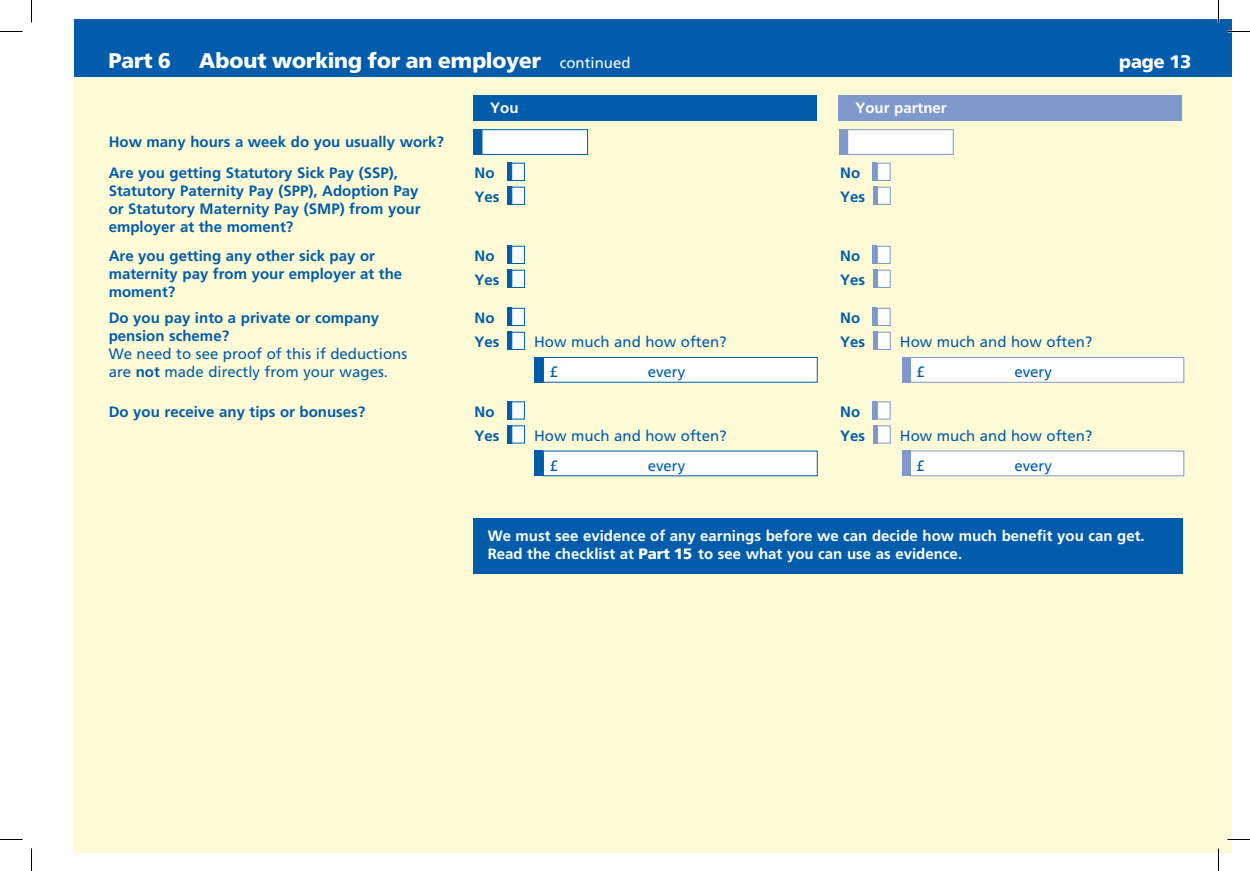
<style>
.page{position:relative;width:1250px;height:871px;background:#fff}
.page>*{position:absolute;margin:0;border:0;box-sizing:border-box;transform-origin:0 0}
.t1{font:900 21px "Frutiger BQ";color:#fff}
.t2{font:900 18px "Frutiger BQ";color:#fff}
.t3{font:700 15px/24px "Frutiger";color:#015dab}
.t4{font:15px/18px "Frutiger";color:#015dab}
.t5{font:700 15px/18px "Frutiger";color:#fff}
.s1{font-family:"Frutiger";font-weight:400;font-size:15px}
.s2{font-weight:700}
.s3{font-family:"Frutiger BQ";font-weight:900}
</style>
<div class="page">
<div style="left:74px;top:19px;width:1157px;height:833px;background:#fffbd6"></div>
<div style="left:74px;top:19px;width:1157px;height:57px;background:#015dab"></div>
<hr style="left:507px;top:163px;width:4px;height:18px;background:#015dab">
<div style="left:511px;top:163px;width:14px;height:18px;background:#fff;border:1px solid #015dab"></div>
<hr style="left:507px;top:187px;width:4px;height:18px;background:#015dab">
<div style="left:511px;top:187px;width:14px;height:18px;background:#fff;border:1px solid #015dab"></div>
<div style="left:872px;top:163px;width:5px;height:18px;background:#7f99cd"></div>
<div style="left:877px;top:163px;width:13px;height:18px;background:#fff;border:1px solid #7f99cd"></div>
<div style="left:872px;top:187px;width:5px;height:18px;background:#7f99cd"></div>
<div style="left:877px;top:187px;width:13px;height:18px;background:#fff;border:1px solid #7f99cd"></div>
<hr style="left:507px;top:246px;width:4px;height:18px;background:#015dab">
<div style="left:511px;top:246px;width:14px;height:18px;background:#fff;border:1px solid #015dab"></div>
<hr style="left:507px;top:270px;width:4px;height:18px;background:#015dab">
<div style="left:511px;top:270px;width:14px;height:18px;background:#fff;border:1px solid #015dab"></div>
<div style="left:872px;top:246px;width:5px;height:18px;background:#7f99cd"></div>
<div style="left:877px;top:246px;width:13px;height:18px;background:#fff;border:1px solid #7f99cd"></div>
<div style="left:872px;top:270px;width:5px;height:18px;background:#7f99cd"></div>
<div style="left:877px;top:270px;width:13px;height:18px;background:#fff;border:1px solid #7f99cd"></div>
<hr style="left:507px;top:308px;width:4px;height:18px;background:#015dab">
<div style="left:511px;top:308px;width:14px;height:18px;background:#fff;border:1px solid #015dab"></div>
<hr style="left:507px;top:332px;width:4px;height:18px;background:#015dab">
<div style="left:511px;top:332px;width:14px;height:18px;background:#fff;border:1px solid #015dab"></div>
<div style="left:872px;top:308px;width:5px;height:18px;background:#7f99cd"></div>
<div style="left:877px;top:308px;width:13px;height:18px;background:#fff;border:1px solid #7f99cd"></div>
<div style="left:872px;top:332px;width:5px;height:18px;background:#7f99cd"></div>
<div style="left:877px;top:332px;width:13px;height:18px;background:#fff;border:1px solid #7f99cd"></div>
<div style="left:473px;top:95px;width:344px;height:26px;background:#015dab"></div>
<div style="left:838px;top:95px;width:344px;height:26px;background:#7f99cd"></div>
<div style="left:481px;top:129px;width:107px;height:26px;background:#fff;border:1px solid #015dab"></div>
<div style="left:473px;top:129px;width:8px;height:26px;background:#015dab"></div>
<div style="left:847px;top:130px;width:106px;height:24px;background:#fff"></div>
<div style="left:847px;top:129px;width:106px;height:26px;border:1px solid #7f99cd"></div>
<div style="left:838px;top:129px;width:9px;height:26px;background:#7f99cd"></div>
<div style="left:543px;top:357px;width:274px;height:25px;background:#fff"></div>
<div style="left:543px;top:357px;width:274px;height:26px;border:1px solid #015dab"></div>
<div style="left:534px;top:357px;width:9px;height:26px;background:#015dab"></div>
<div style="left:910px;top:357px;width:273px;height:25px;background:#fff"></div>
<div style="left:909px;top:357px;width:275px;height:26px;border:1px solid #7f99cd"></div>
<div style="left:901px;top:357px;width:9px;height:26px;background:#7f99cd"></div>
<hr style="left:507px;top:401px;width:4px;height:18px;background:#015dab">
<div style="left:511px;top:401px;width:14px;height:18px;background:#fff;border:1px solid #015dab"></div>
<hr style="left:507px;top:425px;width:4px;height:18px;background:#015dab">
<div style="left:511px;top:425px;width:14px;height:18px;background:#fff;border:1px solid #015dab"></div>
<div style="left:872px;top:401px;width:5px;height:18px;background:#7f99cd"></div>
<div style="left:877px;top:401px;width:13px;height:18px;background:#fff;border:1px solid #7f99cd"></div>
<div style="left:872px;top:425px;width:5px;height:18px;background:#7f99cd"></div>
<div style="left:877px;top:425px;width:13px;height:18px;background:#fff;border:1px solid #7f99cd"></div>
<div style="left:543px;top:451px;width:274px;height:25px;background:#fff"></div>
<div style="left:534px;top:451px;width:9px;height:25px;background:#015dab"></div>
<div style="left:910px;top:451px;width:273px;height:25px;background:#fff"></div>
<div style="left:909px;top:451px;width:275px;height:25px;border:1px solid #7f99cd"></div>
<div style="left:901px;top:451px;width:9px;height:25px;background:#7f99cd"></div>
<div style="left:473px;top:519px;width:709px;height:55px;background:#015dab"></div>
<hr style="left:1227px;top:838px;width:22px;height:2px;background:#fff">
<hr style="left:1217px;top:0;width:2px;height:23px;background:#fff">
<hr style="left:1217px;top:848px;width:2px;height:23px;background:#fff">
<svg style="left:0;top:31px;width:22px;height:1px"></svg>
<svg style="left:1227px;top:31px;width:22px;height:1px"></svg>
<svg style="left:0;top:839px;width:22px;height:1px"></svg>
<svg style="left:1227px;top:839px;width:22px;height:1px"></svg>
<svg style="left:31px;top:0;width:1px;height:23px"></svg>
<svg style="left:31px;top:848px;width:1px;height:23px"></svg>
<svg style="left:1218px;top:0;width:1px;height:23px"></svg>
<svg style="left:1218px;top:848px;width:1px;height:23px"></svg>
<p class="t1" style="left:108px;top:48px;width:64px">Part 6</p>
<p class="t1" style="left:199px;top:48px;width:433px">About working for an employer <span class="s1">continued</span></p>
<p class="t2" style="left:1118px;top:50px;width:74px">page 13</p>
<p class="t3" style="left:109px;top:130px;width:336px">How many hours a week do you usually work?</p>
<p class="t5" style="left:490px;top:98px;width:30px">You</p>
<p class="t5" style="left:855px;top:98px;width:93px">Your partner</p>
<p class="t3" style="left:109px;top:164px;width:313px;line-height:18px">Are you getting Statutory Sick Pay (SSP), Statutory Paternity Pay (SPP), Adoption Pay or Statutory Maternity Pay (SMP) from your employer at the moment?</p>
<p class="t3" style="left:474px;top:161px;width:27px">No<br>Yes</p>
<p class="t3" style="left:840px;top:161px;width:27px">No<br>Yes</p>
<p class="t3" style="left:109px;top:247px;width:295px;line-height:18px">Are you getting any other sick pay or maternity pay from your employer at the moment?</p>
<p class="t3" style="left:474px;top:244px;width:27px">No<br>Yes</p>
<p class="t3" style="left:840px;top:244px;width:27px">No<br>Yes</p>
<p class="t4" style="left:109px;top:309px;width:300px"><span class="s2">Do you pay into a private or company pension scheme?<br></span>We need to see proof of this if deductions are <span class="s2">not</span> made directly from your wages.</p>
<p class="t3" style="left:474px;top:306px;width:27px">No<br>Yes</p>
<p class="t3" style="left:840px;top:306px;width:27px">No<br>Yes</p>
<p class="t4" style="left:899px;top:333px;width:194px">How much and how often?</p>
<p class="t4" style="left:534px;top:333px;width:194px">How much and how often?</p>
<p class="t4" style="left:550px;top:363px;width:10px">£</p>
<p class="t4" style="left:647px;top:363px;width:39px">every</p>
<p class="t4" style="left:916px;top:363px;width:10px">£</p>
<p class="t4" style="left:1014px;top:363px;width:39px">every</p>
<p class="t3" style="left:109px;top:399px;width:258px">Do you receive any tips or bonuses?</p>
<p class="t3" style="left:474px;top:400px;width:27px">No<br>Yes</p>
<p class="t4" style="left:534px;top:427px;width:194px">How much and how often?</p>
<p class="t3" style="left:840px;top:400px;width:27px">No<br>Yes</p>
<p class="t4" style="left:899px;top:427px;width:194px">How much and how often?</p>
<p class="t4" style="left:550px;top:456px;width:10px">£</p>
<p class="t4" style="left:647px;top:456px;width:39px">every</p>
<p class="t4" style="left:916px;top:456px;width:10px">£</p>
<p class="t4" style="left:1014px;top:456px;width:39px">every</p>
<p class="t5" style="left:487px;top:527px;width:658px">We must see evidence of any earnings before we can decide how much benefit you can get.<br>Read the checklist at <span class="s3">Part 15</span> to see what you can use as evidence.</p>
</div>
